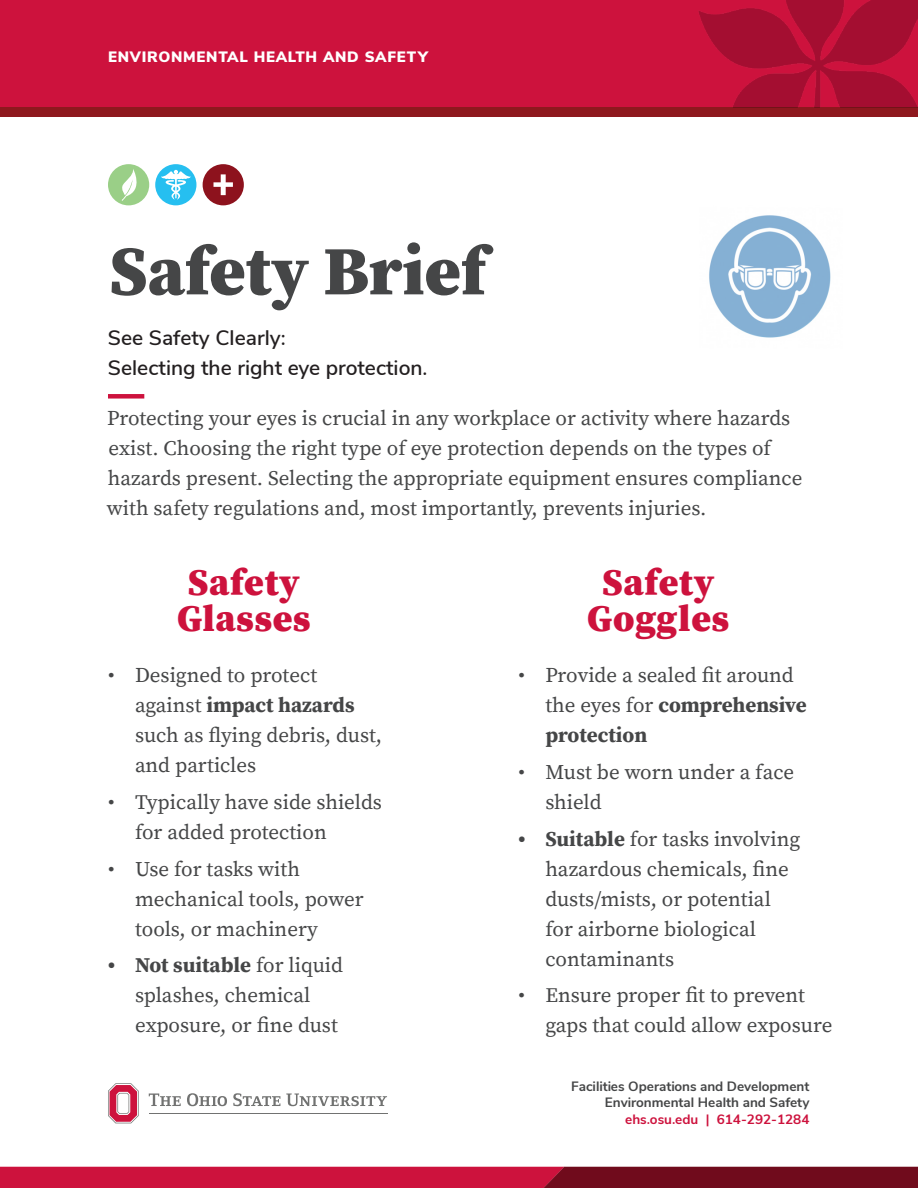
<style>
.page{position:relative;width:918px;height:1188px;background:#fff}
.page>*{position:absolute;margin:0;border:0;box-sizing:border-box;transform-origin:0 0}
.H1_-_Headline{font:900 69px "Buckeye Serif 2";color:#454647}
.Stat_or_Fact{font:900 37.5px "Buckeye Serif 2";letter-spacing:.02em;color:#cd123d}
.Paragraph_Text{font:21px/30px "Buckeye Serif 2";color:#454647}
.H1_-_Headline-2{font:600 21px/30px "Buckeye Sans 2";color:#231f20}
.Label_or_Kicker{font:900 15px "Buckeye Sans 2";letter-spacing:.05em;color:#fff}
.t1{font:700 13.5px/16.5px "Buckeye Sans 2";color:#454647;text-align:right}
.t2{font:700 13.5px "Buckeye Sans 2";color:#cd123d}
.s1{font-weight:700}
</style>
<div class="page">
<svg style="left:0;top:1167px;width:918px;height:21px;background:#a80f2f"></svg>
<hr style="left:149px;top:1113px;width:239px;height:1px;background:#717271">
<svg style="left:108px;top:1083px;width:31px;height:40px"></svg>
<svg style="left:149px;top:1093px;width:32px;height:13px"></svg>
<svg style="left:187px;top:1093px;width:40px;height:13px"></svg>
<svg style="left:233px;top:1093px;width:47px;height:13px"></svg>
<svg style="left:286px;top:1093px;width:101px;height:13px"></svg>
<div style="left:0;top:0;width:918px;height:108px;background:#cd123d"></div>
<div style="left:0;top:107px;width:918px;height:10px;background:#8e181e"></div>
<div style="left:155px;top:164px;width:41px;height:41px;background:#26bff0;border-radius:50%"></div>
<div style="left:108px;top:164px;width:41px;height:41px;background:#9acf87;border-radius:50%"></div>
<div style="left:203px;top:164px;width:41px;height:41px;background:#8d121d;border-radius:50%"></div>
<svg style="left:161px;top:170px;width:30px;height:30px"></svg>
<svg style="left:121px;top:169px;width:23px;height:32px"></svg>
<svg style="left:214px;top:174px;width:19px;height:21px"></svg>
<img style="left:698px;top:0;width:220px;height:107px">
<div style="left:108px;top:394px;width:36px;height:5px;background:#cd123d"></div>
<img style="left:709px;top:215px;width:122px;height:123px">
<p class="Label_or_Kicker" style="left:108px;top:47px;width:321px">ENVIRONMENTAL HEALTH AND SAFETY</p>
<h1 class="H1_-_Headline" style="left:109px;top:231px;width:378px">Safety Brief</h1>
<h1 class="H1_-_Headline-2" style="left:108px;top:322px;width:321px">See Safety Clearly:<br>Selecting the right eye protection.</h1>
<p class="Paragraph_Text" style="left:107px;top:404px;width:697px">Protecting your eyes is crucial in any workplace or activity where hazards exist. Choosing the right type of eye protection depends on the types of hazards present. Selecting the appropriate equipment ensures compliance with safety regulations and, most importantly, prevents injuries.</p>
<p class="Stat_or_Fact" style="left:188px;top:560px;width:114px">Safety</p>
<p class="Stat_or_Fact" style="left:177px;top:597px;width:135px">Glasses</p>
<p class="Paragraph_Text" style="left:135px;top:661px;width:249px;text-indent:-27px">• Designed to protect against <span class="s1">impact hazards </span>such as flying debris, dust, and particles</p>
<p class="Paragraph_Text" style="left:135px;top:788px;width:249px;text-indent:-27px">• Typically have side shields for added protection</p>
<p class="Paragraph_Text" style="left:135px;top:854px;width:230px;text-indent:-27px">• Use for tasks with mechanical tools, power tools, or machinery</p>
<p class="Paragraph_Text" style="left:135px;top:951px;width:210px;text-indent:-27px"><span class="s1">• Not suitable</span> for liquid splashes, chemical exposure, or fine dust</p>
<p class="Stat_or_Fact" style="left:602px;top:560px;width:114px">Safety</p>
<p class="Stat_or_Fact" style="left:587px;top:597px;width:143px">Goggles</p>
<p class="Paragraph_Text" style="left:545px;top:661px;width:263px;text-indent:-27px">• Provide a sealed fit around the eyes for <span class="s1">comprehensive protection</span></p>
<p class="Paragraph_Text" style="left:545px;top:758px;width:250px;text-indent:-27px">• Must be worn under a face shield</p>
<p class="Paragraph_Text" style="left:545px;top:824px;width:257px;text-indent:-27px"><span class="s1">• Suitable</span> for tasks involving hazardous chemicals, fine dusts/mists, or potential for airborne biological contaminants</p>
<p class="Paragraph_Text" style="left:545px;top:981px;width:289px;text-indent:-27px">• Ensure proper fit to prevent gaps that could allow exposure</p>
<p class="t1" style="left:571px;top:1078px;width:240px">Facilities Operations and Development<br>Environmental Health and Safety</p>
<p class="t2" style="left:625px;top:1110px;width:186px">ehs.osu.edu | 614-292-1284</p>
</div>
